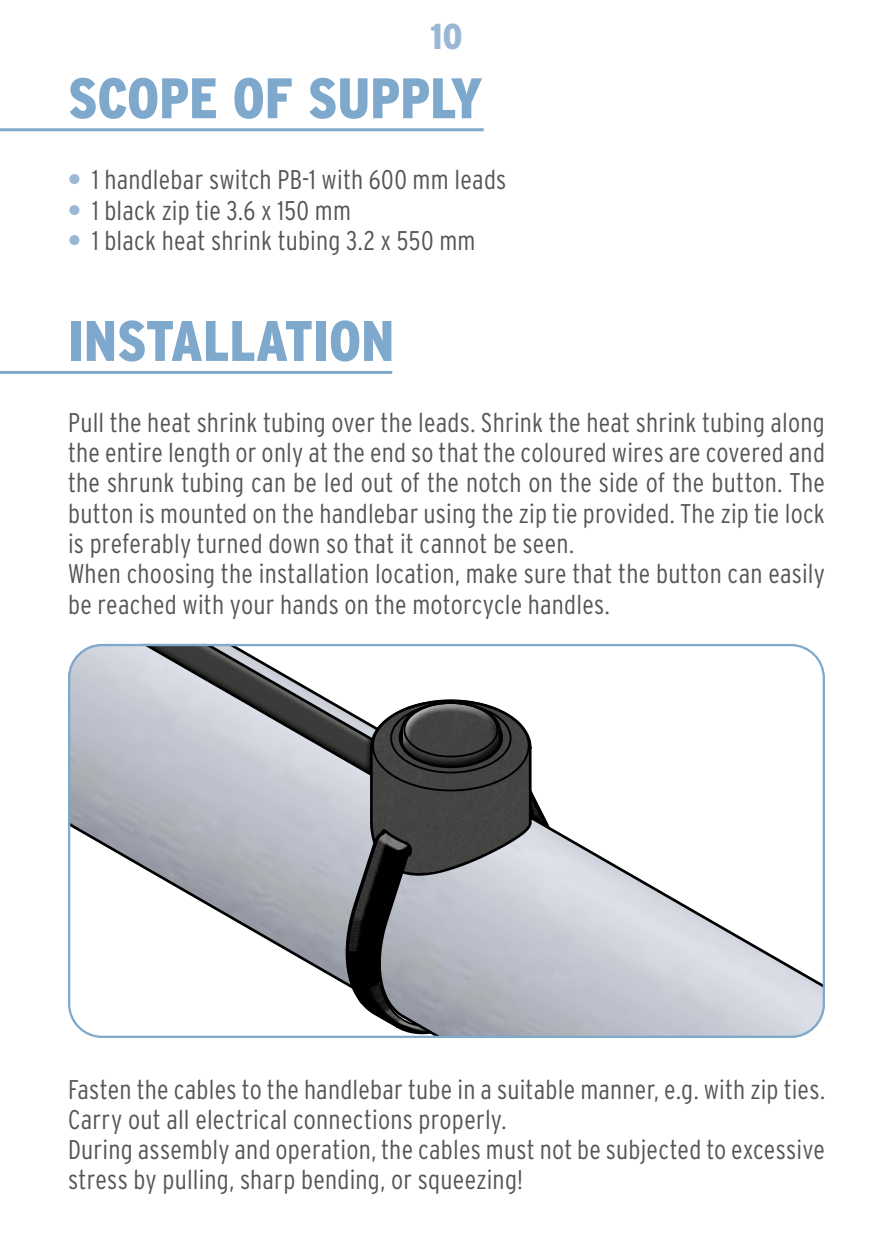
<style>
.page{position:relative;width:893px;height:1259px;background:#fff}
.page>*{position:absolute;margin:0;border:0;box-sizing:border-box;transform-origin:0 0}
.t1{font:900 condensed 57px "Interstate";color:#7ea8cc}
.t2{font:900 condensed 36px "Interstate";color:#9ab8d6}
.t3{font:300 condensed 27px/30.3px "Interstate";letter-spacing:.01em;color:#555}
.s1{font-weight:900;color:#9ab8d6}
</style>
<div class="page">
<hr style="left:0;top:128px;width:484px;height:3px;background:#7ea8cc">
<hr style="left:0;top:371px;width:392px;height:3px;background:#7ea8cc">
<svg style="left:68px;top:644px;width:754px;height:391px"></svg>
<svg style="left:85px;top:644px;width:467px;height:391px"></svg>
<div style="left:68px;top:644px;width:757px;height:394px;border:2px solid #7ea8cc;border-radius:33px"></div>
<h2 class="t2" style="left:431px;top:16px;width:33px">10</h2>
<h1 class="t1" style="left:68px;top:67px;width:416px">SCOPE OF SUPPLY</h1>
<p class="t3" style="left:68px;top:164px;width:440px"><span class="s1">•</span> 1 handlebar switch PB-1 with 600 mm leads</p>
<p class="t3" style="left:68px;top:195px;width:285px"><span class="s1">•</span> 1 black zip tie 3.6 x 150 mm</p>
<p class="t3" style="left:68px;top:225px;width:409px"><span class="s1">•</span> 1 black heat shrink tubing 3.2 x 550 mm</p>
<h1 class="t1" style="left:68px;top:309px;width:328px">INSTALLATION</h1>
<p class="t3" style="left:68px;top:407px;width:758px">Pull the heat shrink tubing over the leads. Shrink the heat shrink tubing along the entire length or only at the end so that the coloured wires are covered and the shrunk tubing can be led out of the notch on the side of the button. The button is mounted on the handlebar using the zip tie provided. The zip tie lock is preferably turned down so that it cannot be seen.<br>When choosing the installation location, make sure that the button can easily be reached with your hands on the motorcycle handles.</p>
<p class="t3" style="left:68px;top:1073px;width:758px">Fasten the cables to the handlebar tube in a suitable manner, e.g. with zip ties.<br>Carry out all electrical connections properly.<br>During assembly and operation, the cables must not be subjected to excessive stress by pulling, sharp bending, or squeezing!</p>
</div>
